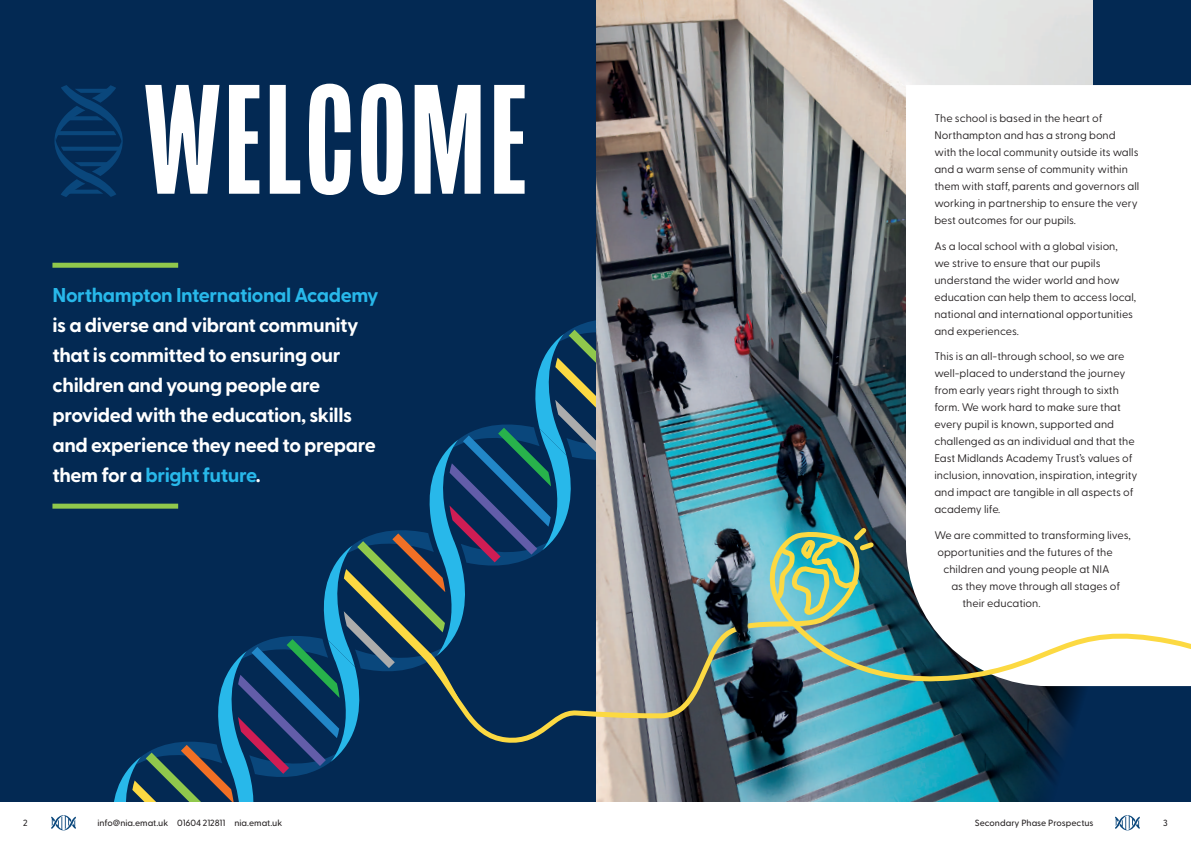
<style>
.page{position:relative;width:1191px;height:842px;background:#fff}
.page>*{position:absolute;margin:0;border:0;box-sizing:border-box;transform-origin:0 0}
.t1{font:500 160px "Mongoose";letter-spacing:.025em;color:#fff}
.t2{font:700 20px/30px "Greycliff CF";letter-spacing:-.02em;color:#fff}
.t3{font:700 20px "Greycliff CF";letter-spacing:-.02em;color:#28b8ea}
.t4{font:11px/17px "Greycliff CF";color:#231f20}
.t5{font:500 9px "Greycliff CF";color:#231f20}
.s1{color:#28b8ea}
</style>
<div class="page">
<img style="left:595px;top:0;width:498px;height:802px">
<div style="left:0;top:0;width:595px;height:802px;background:#032953"></div>
<div style="left:1093px;top:0;width:98px;height:802px;background:#032953"></div>
<svg style="left:906px;top:85px;width:285px;height:445px"></svg>
<svg style="left:595px;top:530px;width:596px;height:219px"></svg>
<img style="left:772px;top:523px;width:105px;height:95px">
<div style="left:52px;top:263px;width:126px;height:5px;background:#90c84c"></div>
<div style="left:52px;top:504px;width:126px;height:5px;background:#90c84c"></div>
<svg style="left:110px;top:320px;width:485px;height:482px"></svg>
<svg style="left:54px;top:85px;width:69px;height:112px"></svg>
<svg style="left:51px;top:815px;width:25px;height:15px"></svg>
<svg style="left:1115px;top:815px;width:25px;height:15px"></svg>
<img style="left:685px;top:580px;width:113px;height:101px">
<h1 class="t1" style="left:145px;top:49px;width:383px">WELCOME</h1>
<h2 class="t3" style="left:52px;top:280px;width:328px">Northampton International Academy</h2>
<h2 class="t2" style="left:52px;top:309px;width:325px">is a diverse and vibrant community that is committed to ensuring our children and young people are provided with the education, skills and experience they need to prepare them for a <span class="s1">bright future</span>.</h2>
<p class="t4" style="left:934px;top:109px;width:206px">The school is based in the heart of Northampton and has a strong bond with the local community outside its walls and a warm sense of community within them with staff, parents and governors all working in partnership to ensure the very best outcomes for our pupils.</p>
<p class="t4" style="left:934px;top:237px;width:203px">As a local school with a global vision,<br>we strive to ensure that our pupils understand the wider world and how education can help them to access local, national and international opportunities and experiences.</p>
<p class="t4" style="left:934px;top:347px;width:205px">This is an all-through school, so we are well-placed to understand the journey from early years right through to sixth form. We work hard to make sure that every pupil is known, supported and challenged as an individual and that the East Midlands Academy Trust’s values of inclusion, innovation, inspiration, integrity and impact are tangible in all aspects of academy life.</p>
<p class="t4" style="left:934px;top:526px;width:198px">We are committed to transforming lives,</p>
<p class="t4" style="left:937px;top:543px;width:177px">opportunities and the futures of the</p>
<p class="t4" style="left:943px;top:560px;width:168px">children and young people at NIA</p>
<p class="t4" style="left:951px;top:577px;width:170px">as they move through all stages of</p>
<p class="t4" style="left:962px;top:594px;width:80px">their education.</p>
<p class="t5" style="left:23px;top:816px;width:6px">2</p>
<p class="t5" style="left:97px;top:816px;width:186px">info@nia.emat.uk 01604 212811 nia.emat.uk</p>
<p class="t5" style="left:975px;top:816px;width:120px">Secondary Phase Prospectus</p>
<p class="t5" style="left:1163px;top:816px;width:6px">3</p>
</div>
